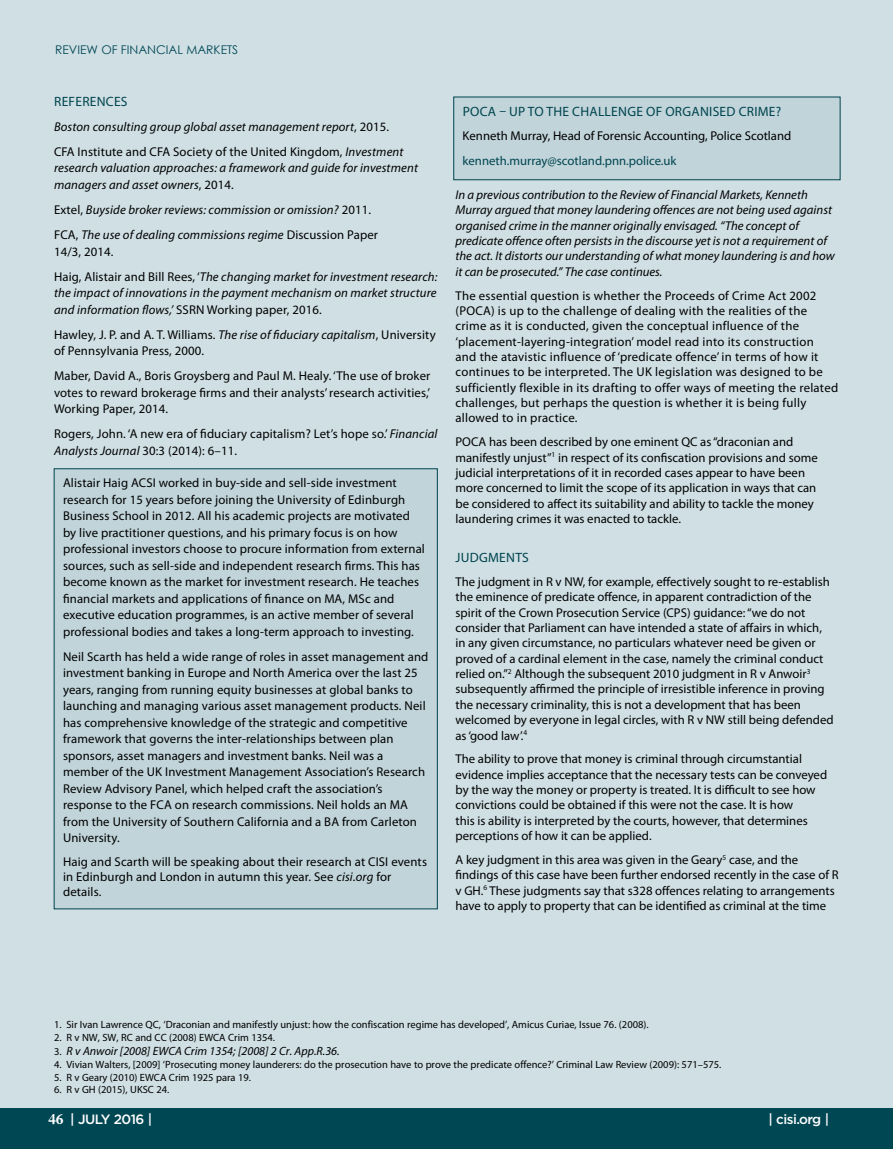
<style>
.page{position:relative;width:893px;height:1149px;background:#fff}
.page>*{position:absolute;margin:0;border:0;box-sizing:border-box;transform-origin:0 0}
.t1{font:13.5px "Myriad Pro";letter-spacing:.02em;color:#00444e}
.t2{font:500 13.5px "Gotham";letter-spacing:-.04em;color:#fff}
.t3{font:12.75px/15.3px "Myriad Pro";letter-spacing:.01em;color:#000}
.t4{font:italic 12.75px/15.3px "Myriad Pro";color:#000}
.t5{font:12.75px "Myriad Pro";color:#00444e}
.t6{font:italic 12px "Myriad Pro";color:#000}
.t7{font:12px "Century Gothic";color:#004754}
.t8{font:10.5px "Myriad Pro";color:#000}
.s1{font-style:normal}
.s2{font-style:italic}
.s3{font-style:normal;font-size:10.5px}
.s4{font-family:"Plantin";font-weight:700;font-size:15px}
</style>
<div class="page">
<div style="left:0;top:0;width:893px;height:1148px;background:#cfdfe4"></div>
<div style="left:0;top:1108px;width:893px;height:40px;background:#004754"></div>
<div style="left:454px;top:97px;width:386px;height:83px;background:#c0d4da"></div>
<div style="left:453px;top:97px;width:387px;height:83px;border:1px solid #00444e"></div>
<div style="left:54px;top:468px;width:383px;height:440px;background:#c0d4da"></div>
<p class="t7" style="left:55px;top:41px;width:184px">REVIEW OF FINANCIAL MARKETS</p>
<p class="t1" style="left:54px;top:93px;width:75px">REFERENCES</p>
<p class="t4" style="left:54px;top:114px;width:351px;line-height:25px">Boston consulting group global asset management report<span class="s1">, 2015.<br>CFA Institute and CFA Society of the United Kingdom,</span> Investment</p>
<p class="t4" style="left:54px;top:160px;width:365px;line-height:16.5px">research valuation approaches: a framework and guide for investment managers and asset owners<span class="s1">, 2014.</span></p>
<p class="t4" style="left:54px;top:197px;width:326px;line-height:25px"><span class="s1">Extel,</span> Buyside broker reviews: commission or omission? <span class="s1">2011.<br>FCA,</span> The use of dealing commissions regime <span class="s1">Discussion Paper</span></p>
<p class="t4" style="left:54px;top:238px;width:385px;line-height:25px"><span class="s1">14/3, 2014.<br>Haig, Alistair and Bill Rees, ‘</span>The changing market for investment research:</p>
<p class="t4" style="left:54px;top:284px;width:384px;line-height:16.5px">the impact of innovations in the payment mechanism on market structure and information flows,’ <span class="s1">SSRN Working paper, 2016.</span></p>
<p class="t3" style="left:54px;top:326px;width:383px;line-height:16.5px">Hawley, J. P. and A. T. Williams. <span class="s2">The rise of fiduciary capitalism</span>, University of Pennsylvania Press, 2000.</p>
<p class="t3" style="left:54px;top:367px;width:378px;line-height:16.5px;text-align:justify">Maber, David A., Boris Groysberg and Paul M. Healy. ‘The use of broker votes to reward brokerage firms and their analysts’ research activities,’ Working Paper, 2014.</p>
<p class="t3" style="left:54px;top:425px;width:385px;line-height:16.5px">Rogers, John. ‘A new era of fiduciary capitalism? Let’s hope so.’ <span class="s2">Financial<br>Analysts Journal</span> 30:3 (2014): 6–11.</p>
<p class="t3" style="left:63px;top:474px;width:363px;line-height:16.5px">Alistair Haig ACSI worked in buy-side and sell-side investment research for 15 years before joining the University of Edinburgh Business School in 2012. All his academic projects are motivated by live practitioner questions, and his primary focus is on how professional investors choose to procure information from external sources, such as sell-side and independent research firms. This has become known as the market for investment research. He teaches financial markets and applications of finance on MA, MSc and executive education programmes, is an active member of several professional bodies and takes a long-term approach to investing.</p>
<p class="t3" style="left:63px;top:648px;width:367px;line-height:16.5px">Neil Scarth has held a wide range of roles in asset management and investment banking in Europe and North America over the last 25 years, ranging from running equity businesses at global banks to launching and managing various asset management products. Neil has comprehensive knowledge of the strategic and competitive framework that governs the inter-relationships between plan sponsors, asset managers and investment banks. Neil was a member of the UK Investment Management Association’s Research Review Advisory Panel, which helped craft the association’s response to the FCA on research commissions. Neil holds an MA from the University of Southern California and a BA from Carleton University.</p>
<p class="t3" style="left:63px;top:853px;width:365px">Haig and Scarth will be speaking about their research at CISI events in Edinburgh and London in autumn this year. See <span class="s2">cisi.org</span> for details.</p>
<p class="t1" style="left:463px;top:103px;width:320px">POCA – UP TO THE CHALLENGE OF ORGANISED CRIME?</p>
<p class="t3" style="left:463px;top:128px;width:330px">Kenneth Murray, Head of Forensic Accounting, Police Scotland</p>
<p class="t5" style="left:463px;top:152px;width:215px">kenneth.murray@scotland.pnn.police.uk</p>
<p class="t4" style="left:455px;top:187px;width:381px">In a previous contribution to the Review of Financial Markets, Kenneth Murray argued that money laundering offences are not being used against organised crime in the manner originally envisaged. “The concept of predicate offence often persists in the discourse yet is not a requirement of the act. It distorts our understanding of what money laundering is and how it can be prosecuted.” The case continues.</p>
<p class="t3" style="left:455px;top:287px;width:384px">The essential question is whether the Proceeds of Crime Act 2002 (POCA) is up to the challenge of dealing with the realities of the crime as it is conducted, given the conceptual influence of the ‘placement-layering-integration’ model read into its construction<br>and the atavistic influence of ‘predicate offence’ in terms of how it continues to be interpreted. The UK legislation was designed to be sufficiently flexible in its drafting to offer ways of meeting the related challenges, but perhaps the question is whether it is being fully allowed to in practice.</p>
<p class="t3" style="left:455px;top:434px;width:364px">POCA has been described by one eminent QC as “draconian and manifestly unjust”<sup>1</sup> in respect of its confiscation provisions and some judicial interpretations of it in recorded cases appear to have been more concerned to limit the scope of its application in ways that can be considered to affect its suitability and ability to tackle the money laundering crimes it was enacted to tackle.</p>
<p class="t1" style="left:456px;top:549px;width:75px">JUDGMENTS</p>
<p class="t3" style="left:455px;top:573px;width:380px">The judgment in R v NW, for example, effectively sought to re-establish the eminence of predicate offence, in apparent contradiction of the spirit of the Crown Prosecution Service (CPS) guidance: “we do not consider that Parliament can have intended a state of affairs in which, in any given circumstance, no particulars whatever need be given or proved of a cardinal element in the case, namely the criminal conduct relied on.”<sup>2</sup> Although the subsequent 2010 judgment in R v Anwoir<sup>3 </sup>subsequently affirmed the principle of irresistible inference in proving the necessary criminality, this is not a development that has been welcomed by everyone in legal circles, with R v NW still being defended as ‘good law’.<sup>4</sup></p>
<p class="t3" style="left:455px;top:751px;width:373px">The ability to prove that money is criminal through circumstantial evidence implies acceptance that the necessary tests can be conveyed by the way the money or property is treated. It is difficult to see how convictions could be obtained if this were not the case. It is how<br>this is ability is interpreted by the courts, however, that determines perceptions of how it can be applied.</p>
<p class="t3" style="left:455px;top:851px;width:385px">A key judgment in this area was given in the Geary<sup>5</sup> case, and the findings of this case have been further endorsed recently in the case of R v GH.<sup>6</sup> These judgments say that s328 offences relating to arrangements have to apply to property that can be identified as criminal at the time</p>
<p class="t8" style="left:54px;top:1018px;width:596px">1. Sir Ivan Lawrence QC, ‘Draconian and manifestly unjust: how the confiscation regime has developed’, Amicus Curiae, Issue 76. (2008).</p>
<p class="t8" style="left:54px;top:1030px;width:223px">2. R v NW, SW, RC and CC (2008) EWCA Crim 1354.</p>
<p class="t6" style="left:54px;top:1043px;width:287px"><span class="s3">3.</span> R v Anwoir [2008] EWCA Crim 1354; [2008] 2 Cr. App.R.36.</p>
<p class="t8" style="left:54px;top:1057px;width:669px">4. Vivian Walters, [2009] ‘Prosecuting money launderers: do the prosecution have to prove the predicate offence?’ Criminal Law Review (2009): 571–575.</p>
<p class="t8" style="left:54px;top:1070px;width:199px">5. R v Geary (2010) EWCA Crim 1925 para 19.</p>
<p class="t8" style="left:54px;top:1082px;width:117px">6. R v GH (2015), UKSC 24.</p>
<p class="t2" style="left:48px;top:1111px;width:106px"><span class="s4">46</span> | JULY 2016 |</p>
<p class="t2" style="left:768px;top:1111px;width:62px">| cisi.org |</p>
</div>
